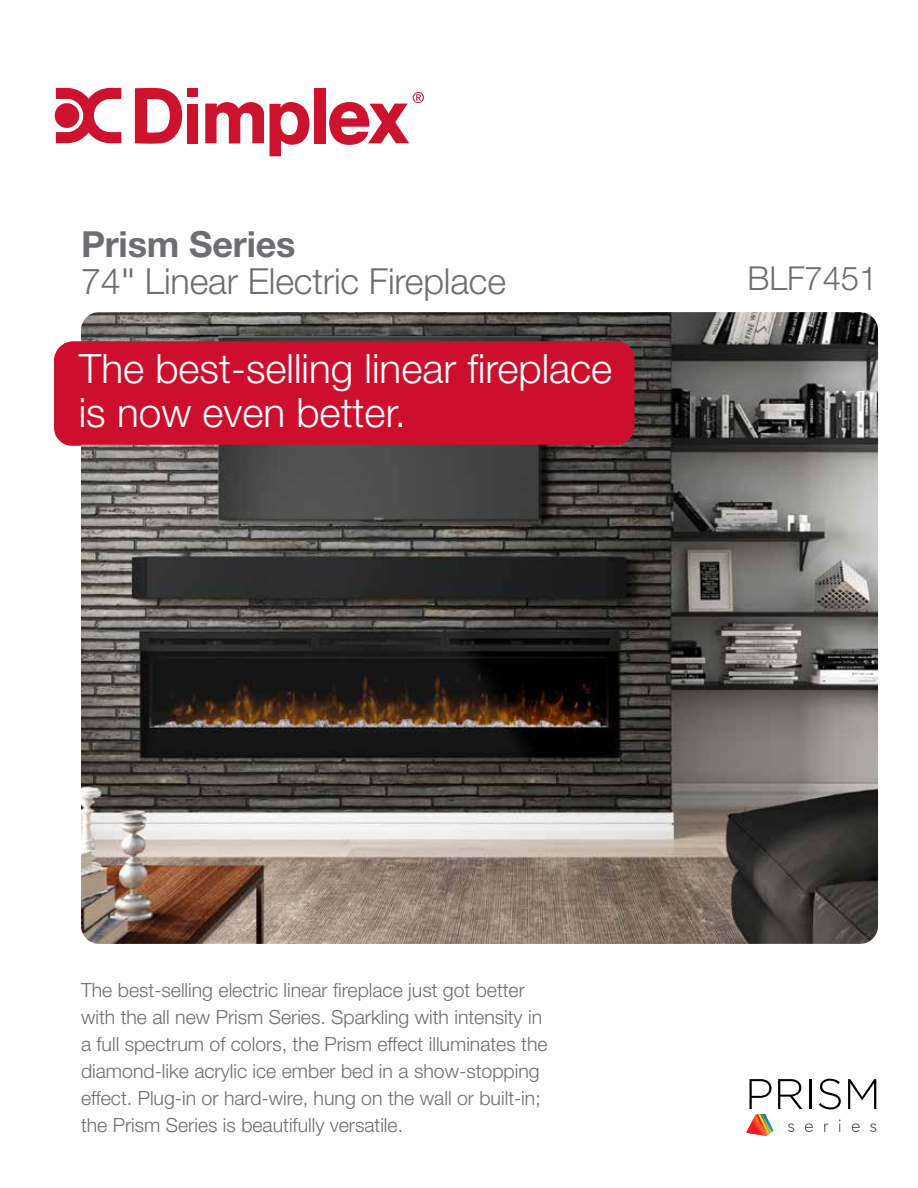
<style>
.page{position:relative;width:918px;height:1188px;background:#fff}
.page>*{position:absolute;margin:0;border:0;box-sizing:border-box;transform-origin:0 0}
.t1{font:300 40.5px/43.5px "Helvetica Neue LT Std";color:#fff}
.t2{font:300 36px/37.5px "Helvetica Neue LT Std";letter-spacing:-.005em;color:#6d6e71}
.t3{font:300 33px "Helvetica Neue LT Std";letter-spacing:-.005em;color:#6d6e71}
.t4{font:300 19.5px/27px "Helvetica Neue LT Std";color:#6d6e71}
.s1{font-weight:700}
.s2{font-weight:400;font-stretch:condensed}
</style>
<div class="page">
<svg style="left:135px;top:88px;width:47px;height:56px"></svg>
<div style="left:187px;top:88px;width:11px;height:9px;background:#cd122d"></div>
<div style="left:187px;top:104px;width:11px;height:39px;background:#cd122d"></div>
<svg style="left:205px;top:102px;width:104px;height:54px"></svg>
<div style="left:314px;top:88px;width:11px;height:55px;background:#cd122d"></div>
<svg style="left:329px;top:92px;width:95px;height:53px"></svg>
<svg style="left:54px;top:88px;width:67px;height:55px"></svg>
<svg style="left:819px;top:1079px;width:22px;height:30px"></svg>
<svg style="left:848px;top:1079px;width:28px;height:30px"></svg>
<svg style="left:824px;top:1123px;width:4px;height:9px"></svg>
<svg style="left:839px;top:1120px;width:2px;height:12px"></svg>
<svg style="left:852px;top:1123px;width:8px;height:9px"></svg>
<svg style="left:870px;top:1123px;width:6px;height:9px"></svg>
<svg style="left:746px;top:1079px;width:67px;height:57px"></svg>
<img style="left:81px;top:312px;width:797px;height:632px">
<div style="left:55px;top:341px;width:579px;height:104px;background:#ce0e2d;border-radius:18px"></div>
<h2 class="t2" style="left:81px;top:225px;width:427px"><span class="s1">Prism Series<br></span>74<span class="s2">"</span> Linear Electric Fireplace</h2>
<h1 class="t1" style="left:79px;top:346px;width:535px">The best-selling linear fireplace is now even better.</h1>
<h3 class="t3" style="left:748px;top:258px;width:131px">BLF7451</h3>
<p class="t4" style="left:81px;top:976px;width:468px">The best-selling electric linear fireplace just got better with the all new Prism Series. Sparkling with intensity in a full spectrum of colors, the Prism effect illuminates the diamond-like acrylic ice ember bed in a show-stopping effect. Plug-in or hard-wire, hung on the wall or built-in; the Prism Series is beautifully versatile.</p>
</div>
